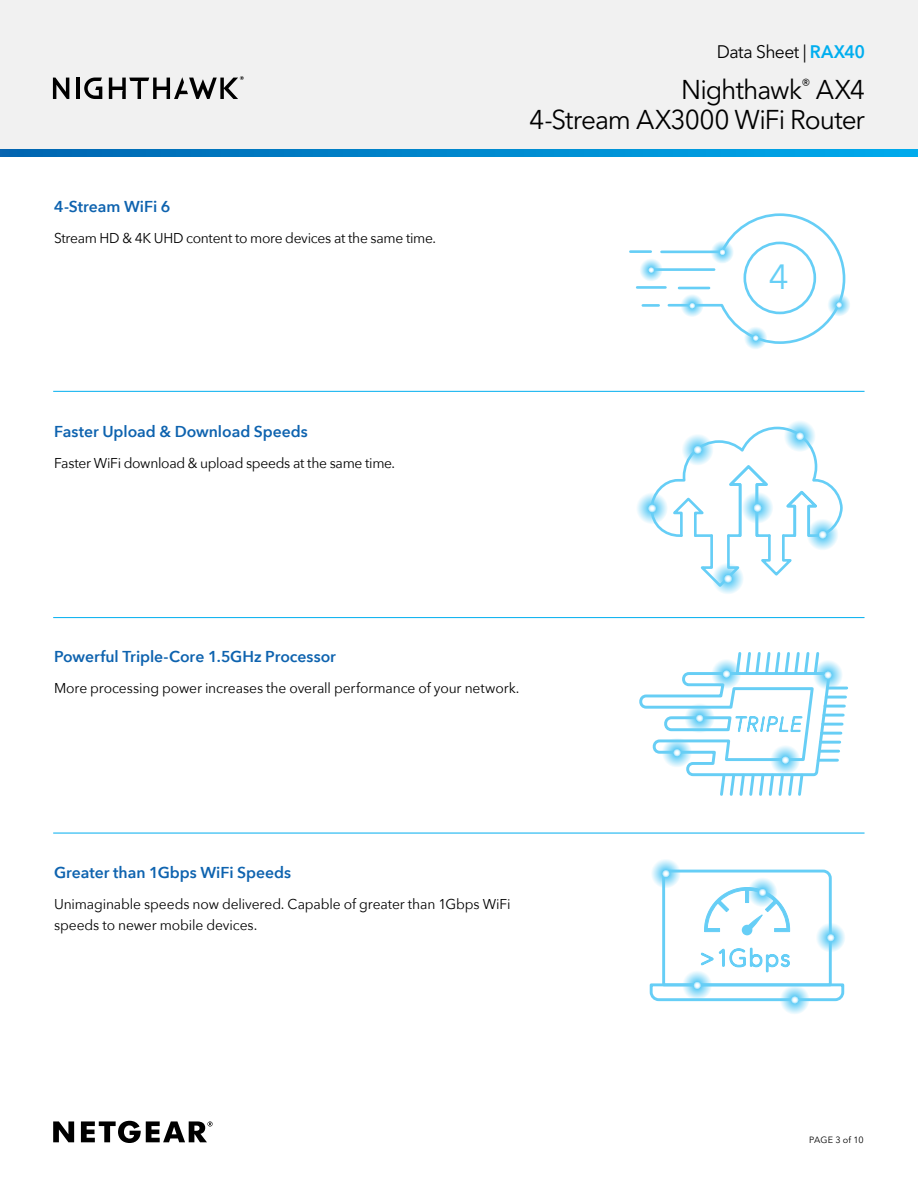
<style>
.page{position:relative;width:918px;height:1188px;background:#fff}
.page>*{position:absolute;margin:0;border:0;box-sizing:border-box;transform-origin:0 0}
.t1{font:34.95px "Avenir Next";color:#66cff6}
.t2{font:27px/30px "Avenir Next LT Pro";letter-spacing:-.035em;color:#000;text-align:right}
.t3{font:18px "Avenir Next LT Pro";letter-spacing:-.03em;color:#000}
.t4{font:600 15.75px "Avenir Next";color:#0e63af}
.t5{font:14.25px/21px "Avenir Next";letter-spacing:-.01em;color:#000}
.t6{font:9px "Avenir Next LT Pro";letter-spacing:.005em;color:#000}
.s1{font-weight:600;color:#00aeef}
</style>
<div class="page">
<div style="left:0;top:0;width:918px;height:156px;background:#f1f1f1"></div>
<svg style="left:53px;top:1121px;width:160px;height:22px"></svg>
<svg style="left:53px;top:78px;width:16px;height:21px"></svg>
<hr style="left:76px;top:78px;width:3px;height:21px;background:#000">
<svg style="left:84px;top:78px;width:18px;height:21px"></svg>
<svg style="left:109px;top:76px;width:135px;height:23px"></svg>
<svg style="left:0;top:149px;width:918px;height:8px"></svg>
<svg style="left:635px;top:492px;width:33px;height:32px"></svg>
<svg style="left:711px;top:562px;width:33px;height:32px"></svg>
<svg style="left:783px;top:420px;width:33px;height:32px"></svg>
<svg style="left:649px;top:425px;width:194px;height:164px"></svg>
<svg style="left:659px;top:213px;width:187px;height:131px"></svg>
<hr style="left:651px;top:268px;width:63px;height:3px;background:#66cef6">
<hr style="left:679px;top:287px;width:30px;height:2px;background:#66cef6">
<hr style="left:637px;top:286px;width:28px;height:3px;background:#66cef6">
<hr style="left:643px;top:304px;width:16px;height:3px;background:#66cef6">
<hr style="left:630px;top:250px;width:21px;height:3px;background:#66cef6">
<svg style="left:710px;top:240px;width:24px;height:24px"></svg>
<svg style="left:827px;top:293px;width:23px;height:23px"></svg>
<svg style="left:743px;top:326px;width:24px;height:23px"></svg>
<svg style="left:680px;top:293px;width:24px;height:24px"></svg>
<svg style="left:639px;top:258px;width:24px;height:23px"></svg>
<div style="left:743px;top:242px;width:73px;height:72px;border:3px solid #66cef6;border-radius:50%"></div>
<svg style="left:650px;top:858px;width:31px;height:30px"></svg>
<svg style="left:779px;top:984px;width:31px;height:31px"></svg>
<svg style="left:649px;top:868px;width:196px;height:135px"></svg>
<hr style="left:53px;top:391px;width:812px;height:1px;background:#00aeef">
<hr style="left:53px;top:617px;width:812px;height:1px;background:#00aeef">
<hr style="left:53px;top:833px;width:812px;height:1px;background:#00aeef">
<hr style="left:826px;top:696px;width:20px;height:3px;background:#67cef5">
<hr style="left:827px;top:687px;width:20px;height:3px;background:#67cef5">
<hr style="left:818px;top:759px;width:19px;height:3px;background:#67cef5">
<hr style="left:819px;top:750px;width:20px;height:3px;background:#67cef5">
<hr style="left:820px;top:741px;width:20px;height:3px;background:#67cef5">
<hr style="left:822px;top:732px;width:19px;height:3px;background:#67cef5">
<hr style="left:823px;top:723px;width:19px;height:3px;background:#67cef5">
<hr style="left:824px;top:714px;width:19px;height:3px;background:#67cef5">
<hr style="left:825px;top:705px;width:19px;height:3px;background:#67cef5">
<svg style="left:639px;top:652px;width:193px;height:144px"></svg>
<svg style="left:812px;top:659px;width:31px;height:31px"></svg>
<p class="t4" style="left:54px;top:193px;width:118px">4-Stream WiFi 6</p>
<p class="t5" style="left:54px;top:227px;width:384px">Stream HD &amp; 4K UHD content to more devices at the same time.</p>
<p class="t4" style="left:54px;top:418px;width:255px">Faster Upload &amp; Download Speeds</p>
<p class="t5" style="left:54px;top:452px;width:343px">Faster WiFi download &amp; upload speeds at the same time.</p>
<p class="t3" style="left:717px;top:41px;width:150px">Data Sheet | <span class="s1">RAX40</span></p>
<h2 class="t2" style="left:529px;top:75px;width:337px">Nighthawk<sup>®</sup> AX4<br>4-Stream AX3000 WiFi Router</h2>
<h1 class="t1" style="left:768px;top:248px;width:22px">4</h1>
<p class="t4" style="left:54px;top:643px;width:284px">Powerful Triple-Core 1.5GHz Processor</p>
<p class="t5" style="left:54px;top:677px;width:467px">More processing power increases the overall performance of your network.</p>
<p class="t4" style="left:54px;top:859px;width:239px">Greater than 1Gbps WiFi Speeds</p>
<p class="t5" style="left:54px;top:893px;width:458px">Unimaginable speeds now delivered. Capable of greater than 1Gbps WiFi speeds to newer mobile devices.</p>
<p class="t6" style="left:809px;top:1134px;width:56px">PAGE 3 of 10</p>
</div>
